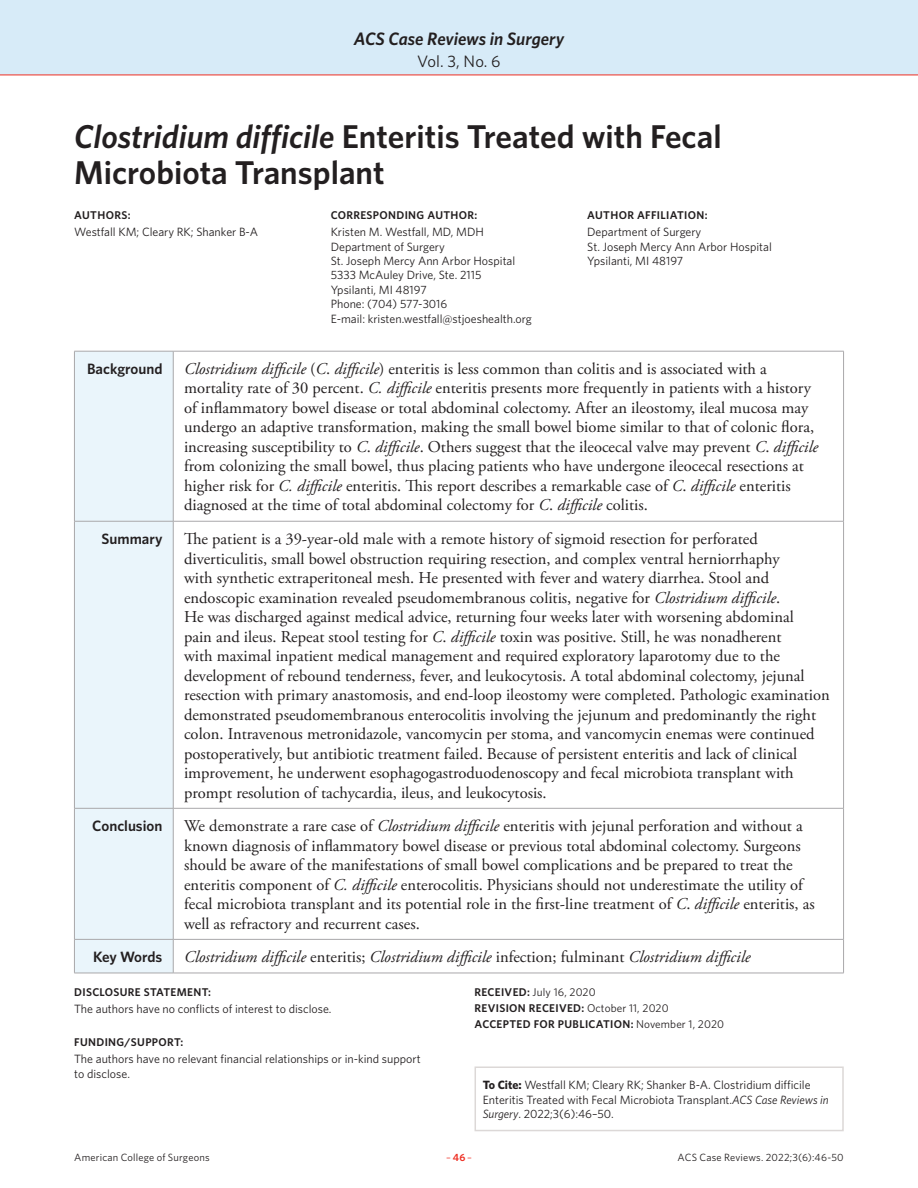
<style>
.page{position:relative;width:918px;height:1188px;background:#fff}
.page>*{position:absolute;margin:0;border:0;box-sizing:border-box;transform-origin:0 0}
.Article_Title{font:600 33px/36px "Whitney";color:#231f20}
.t1{font:italic 600 18px "Whitney";letter-spacing:-.005em;color:#231f20}
.Chart_Body{font:16.5px/19.5px "Adobe Garamond Pro";color:#231f20}
.Chart_Body-2{font:italic 16.5px "Adobe Garamond Pro";color:#231f20}
.t2{font:16.5px "Whitney";color:#231f20}
.Chart_Head{font:600 15px "Whitney";color:#231f20}
.Authors_Body{font:12px/14.4px "Whitney";color:#231f20}
.Article_Body_no_inde{font:12px/14.4px "Whitney";color:#231f20}
.Authors_Head{font:600 11.25px "Whitney";letter-spacing:.03em;color:#231f20}
.Authors_Head-2{font:11.25px "Whitney";letter-spacing:.01em;color:#231f20}
.t3{font:10.5px "Whitney";letter-spacing:.02em;color:#231f20}
.t4{font:10.5px "Whitney";color:#ee2e22}
.s1{font-style:italic}
.s2{font-style:normal}
.s3{font-weight:600}
.s4{font-weight:400}
.s5{font-weight:700}
</style>
<div class="page">
<div style="left:0;top:0;width:918px;height:75px;background:#d7ebf8"></div>
<hr style="left:0;top:75px;width:918px;height:1px;background:#ee2e22">
<div style="left:75px;top:352px;width:98px;height:621px;background:#eaf5fb"></div>
<hr style="left:74px;top:351px;width:99px;height:1px;background:#a9a8aa">
<hr style="left:74px;top:351px;width:1px;height:170px;background:#a9a8aa">
<hr style="left:173px;top:351px;width:671px;height:1px;background:#a9a8aa">
<hr style="left:173px;top:351px;width:1px;height:170px;background:#a9a8aa">
<hr style="left:843px;top:351px;width:1px;height:170px;background:#a9a8aa">
<hr style="left:74px;top:521px;width:99px;height:1px;background:#a9a8aa">
<hr style="left:74px;top:521px;width:1px;height:287px;background:#a9a8aa">
<hr style="left:173px;top:521px;width:671px;height:1px;background:#a9a8aa">
<hr style="left:173px;top:521px;width:1px;height:287px;background:#a9a8aa">
<hr style="left:843px;top:521px;width:1px;height:287px;background:#a9a8aa">
<hr style="left:74px;top:808px;width:99px;height:1px;background:#a9a8aa">
<hr style="left:74px;top:808px;width:1px;height:131px;background:#a9a8aa">
<hr style="left:173px;top:808px;width:671px;height:1px;background:#a9a8aa">
<hr style="left:173px;top:808px;width:1px;height:131px;background:#a9a8aa">
<hr style="left:843px;top:808px;width:1px;height:131px;background:#a9a8aa">
<hr style="left:74px;top:939px;width:99px;height:1px;background:#a9a8aa">
<hr style="left:74px;top:940px;width:1px;height:33px;background:#a9a8aa">
<hr style="left:173px;top:939px;width:671px;height:1px;background:#a9a8aa">
<hr style="left:173px;top:940px;width:1px;height:33px;background:#a9a8aa">
<hr style="left:843px;top:940px;width:1px;height:33px;background:#a9a8aa">
<hr style="left:74px;top:973px;width:99px;height:1px;background:#a9a8aa">
<hr style="left:173px;top:973px;width:671px;height:1px;background:#a9a8aa">
<div style="left:475px;top:1066px;width:369px;height:65px;border:2px solid #dcd8d7"></div>
<p class="t1" style="left:354px;top:26px;width:212px">ACS Case Reviews in Surgery</p>
<p class="t2" style="left:417px;top:50px;width:85px">Vol. 3, No. 6</p>
<p class="Article_Title" style="left:74px;top:118px;width:649px"><span class="s1">Clostridium difficile</span> Enteritis Treated with Fecal<br>Microbiota Transplant</p>
<p class="Authors_Head" style="left:74px;top:207px;width:58px">AUTHORS:</p>
<p class="Authors_Head" style="left:331px;top:207px;width:148px">CORRESPONDING AUTHOR:</p>
<p class="Authors_Head" style="left:587px;top:207px;width:122px">AUTHOR AFFILIATION:</p>
<p class="Authors_Body" style="left:74px;top:225px;width:185px">Westfall KM; Cleary RK; Shanker B-A</p>
<p class="Authors_Body" style="left:331px;top:225px;width:155px">Kristen M. Westfall, MD, MDH</p>
<p class="Authors_Body" style="left:331px;top:239px;width:116px">Department of Surgery</p>
<p class="Authors_Body" style="left:331px;top:253px;width:186px">St. Joseph Mercy Ann Arbor Hospital</p>
<p class="Authors_Body" style="left:331px;top:268px;width:152px">5333 McAuley Drive, Ste. 2115</p>
<p class="Authors_Body" style="left:331px;top:282px;width:97px">Ypsilanti, MI 48197</p>
<p class="Authors_Body" style="left:331px;top:297px;width:118px">Phone: (704) 577-3016</p>
<p class="Authors_Body" style="left:331px;top:311px;width:203px">E-mail: kristen.westfall@stjoeshealth.org</p>
<p class="Authors_Body" style="left:587px;top:225px;width:116px">Department of Surgery</p>
<p class="Authors_Body" style="left:587px;top:239px;width:186px">St. Joseph Mercy Ann Arbor Hospital</p>
<p class="Authors_Body" style="left:587px;top:253px;width:97px">Ypsilanti, MI 48197</p>
<p class="Chart_Head" style="left:87px;top:359px;width:77px">Background</p>
<p class="Chart_Body" style="left:184px;top:360px;width:636px"><span class="s1">Clostridium difficile</span> (<span class="s1">C</span>. <span class="s1">difficile</span>) enteritis is less common than colitis and is associated with a mortality rate of 30 percent. <span class="s1">C. difficile</span> enteritis presents more frequently in patients with a history of inflammatory bowel disease or total abdominal colectomy. After an ileostomy, ileal mucosa may undergo an adaptive transformation, making the small bowel biome similar to that of colonic flora, increasing susceptibility to <span class="s1">C</span>. <span class="s1">difficile</span>. Others suggest that the ileocecal valve may prevent <span class="s1">C</span>. <span class="s1">difficile </span>from colonizing the small bowel, thus placing patients who have undergone ileocecal resections at higher risk for <span class="s1">C. difficile</span> enteritis. This report describes a remarkable case of <span class="s1">C</span>. <span class="s1">difficile</span> enteritis diagnosed at the time of total abdominal colectomy for <span class="s1">C</span>. <span class="s1">difficile</span> colitis.</p>
<p class="Chart_Head" style="left:102px;top:529px;width:62px">Summary</p>
<p class="Chart_Body" style="left:184px;top:530px;width:647px">The patient is a 39-year-old male with a remote history of sigmoid resection for perforated diverticulitis, small bowel obstruction requiring resection, and complex ventral herniorrhaphy<br>with synthetic extraperitoneal mesh. He presented with fever and watery diarrhea. Stool and endoscopic examination revealed pseudomembranous colitis, negative for <span class="s1">Clostridium difficile</span>.<br>He was discharged against medical advice, returning four weeks later with worsening abdominal<br>pain and ileus. Repeat stool testing for <span class="s1">C</span>. <span class="s1">difficile</span> toxin was positive. Still, he was nonadherent<br>with maximal inpatient medical management and required exploratory laparotomy due to the development of rebound tenderness, fever, and leukocytosis. A total abdominal colectomy, jejunal resection with primary anastomosis, and end-loop ileostomy were completed. Pathologic examination demonstrated pseudomembranous enterocolitis involving the jejunum and predominantly the right colon. Intravenous metronidazole, vancomycin per stoma, and vancomycin enemas were continued postoperatively, but antibiotic treatment failed. Because of persistent enteritis and lack of clinical improvement, he underwent esophagogastroduodenoscopy and fecal microbiota transplant with prompt resolution of tachycardia, ileus, and leukocytosis.</p>
<p class="Chart_Head" style="left:92px;top:816px;width:72px">Conclusion</p>
<p class="Chart_Body" style="left:184px;top:817px;width:632px">We demonstrate a rare case of <span class="s1">Clostridium difficile</span> enteritis with jejunal perforation and without a known diagnosis of inflammatory bowel disease or previous total abdominal colectomy. Surgeons should be aware of the manifestations of small bowel complications and be prepared to treat the enteritis component of <span class="s1">C. difficile</span> enterocolitis. Physicians should not underestimate the utility of fecal microbiota transplant and its potential role in the first-line treatment of <span class="s1">C</span>. <span class="s1">difficile</span> enteritis, as well as refractory and recurrent cases.</p>
<p class="Chart_Head" style="left:93px;top:947px;width:71px">Key Words</p>
<p class="Chart_Body-2" style="left:184px;top:947px;width:568px">Clostridium difficile <span class="s2">enteritis;</span> Clostridium difficile <span class="s2">infection; fulminant</span> Clostridium difficile</p>
<p class="Authors_Head" style="left:74px;top:984px;width:138px">DISCLOSURE STATEMENT:</p>
<p class="Authors_Body" style="left:74px;top:1001px;width:259px">The authors have no conflicts of interest to disclose.</p>
<p class="Authors_Head" style="left:74px;top:1035px;width:111px">FUNDING/SUPPORT:</p>
<p class="Article_Body_no_inde" style="left:74px;top:1051px;width:348px">The authors have no relevant financial relationships or in-kind support to disclose.</p>
<p class="Authors_Head-2" style="left:475px;top:985px;width:123px"><span class="s3">RECEIVED:</span> July 16, 2020</p>
<p class="Authors_Head" style="left:475px;top:1001px;width:196px">REVISION RECEIVED: <span class="s4">October 11, 2020</span></p>
<p class="Authors_Head" style="left:475px;top:1017px;width:251px">ACCEPTED FOR PUBLICATION: <span class="s4">November 1, 2020</span></p>
<p class="Authors_Body" style="left:483px;top:1078px;width:347px"><span class="s5">To Cite:</span> Westfall KM; Cleary RK; Shanker B-A. Clostridium difficile<br>Enteritis Treated with Fecal Microbiota Transplant.<span class="s1">ACS Case Reviews in<br>Surgery</span>. 2022;3(6):46–50.</p>
<p class="t3" style="left:74px;top:1150px;width:137px">American College of Surgeons</p>
<p class="t4" style="left:446px;top:1150px;width:27px">–<span class="s3">46</span>–</p>
<p class="t3" style="left:678px;top:1150px;width:168px">ACS Case Reviews. 2022;3(6):46-50</p>
</div>
